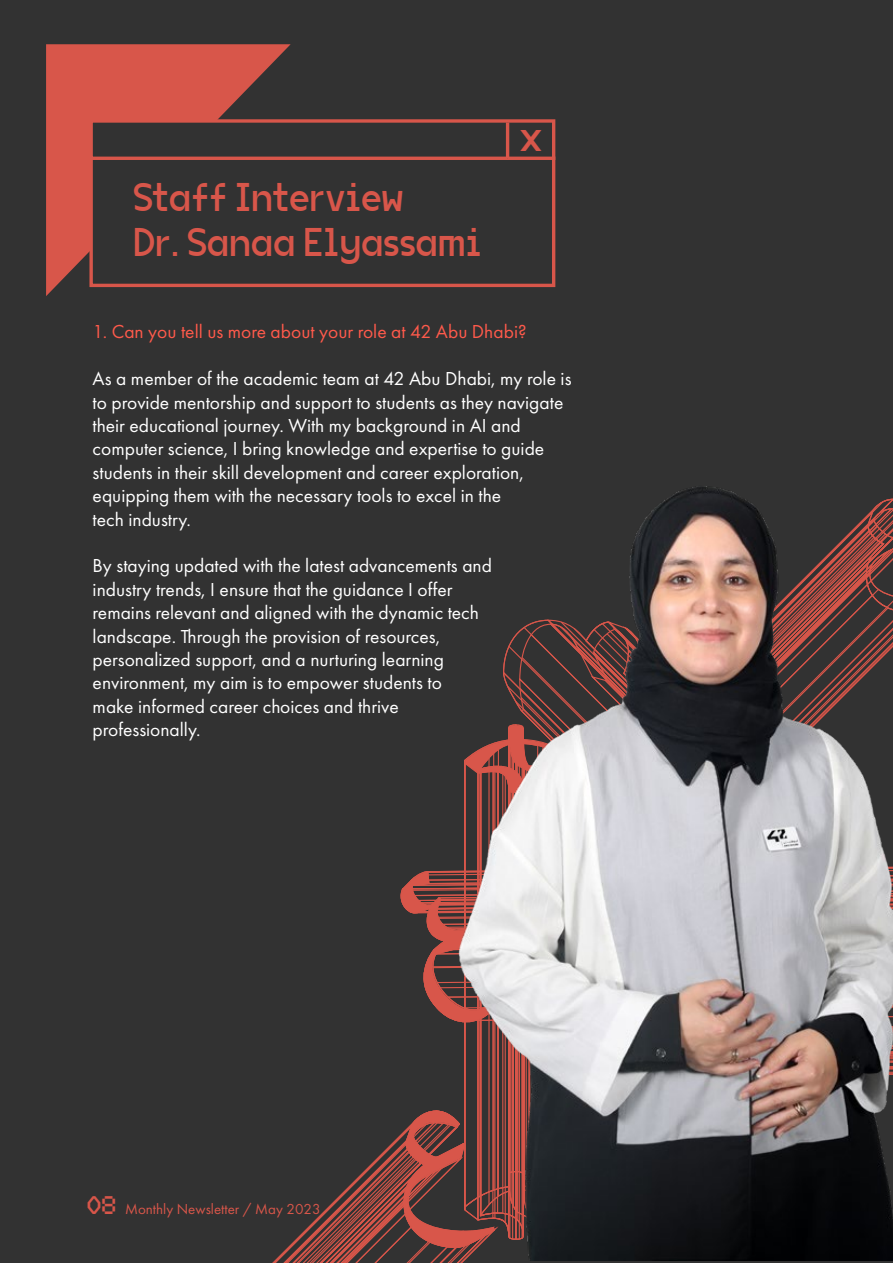
<style>
.page{position:relative;width:893px;height:1263px;background:#323232}
.page>*{position:absolute;margin:0;border:0;box-sizing:border-box;transform-origin:0 0}
.t1{font:42px "VG5000";color:#d8564a}
.t2{font:40.05px/44.7px "VG5000";color:#d8564a}
.t3{font:19.5px/23.4px "Futura PT";color:#fff}
.t4{font:19.5px "Futura PT";color:#ff5a4b}
.t5{font:15px "Futura PT";color:#d8564a}
.s1{font-family:"VG5000";font-size:25.5px}
</style>
<div class="page">
<svg style="left:272px;top:870px;width:621px;height:393px"></svg>
<img style="left:445px;top:486px;width:448px;height:774px">
<svg style="left:46px;top:44px;width:245px;height:252px;fill:#d8564a"></svg>
<div style="left:89px;top:157px;width:466px;height:130px;background:#323232;border:3px solid #d8564a"></div>
<svg style="left:88px;top:118px;width:468px;height:44px"></svg>
<hr style="left:506px;top:122px;width:3px;height:36px;background:#d8564a">
<h2 class="t2" style="left:133px;top:175px;width:350px">Staff Interview<br>Dr. Sanaa Elyassami</h2>
<h1 class="t1" style="left:520px;top:112px;width:25px">x</h1>
<p class="t4" style="left:93px;top:320px;width:435px">1. Can you tell us more about your role at 42 Abu Dhabi?</p>
<p class="t3" style="left:93px;top:367px;width:480px">As a member of the academic team at 42 Abu Dhabi, my role is to provide mentorship and support to students as they navigate their educational journey. With my background in AI and computer science, I bring knowledge and expertise to guide students in their skill development and career exploration, equipping them with the necessary tools to excel in the<br>tech industry.</p>
<p class="t3" style="left:93px;top:554px;width:401px">By staying updated with the latest advancements and industry trends, I ensure that the guidance I offer remains relevant and aligned with the dynamic tech landscape. Through the provision of resources, personalized support, and a nurturing learning environment, my aim is to empower students to<br>make informed career choices and thrive professionally.</p>
<p class="t5" style="left:87px;top:1200px;width:236px"><span class="s1">08</span> Monthly Newsletter / May 2023</p>
</div>
